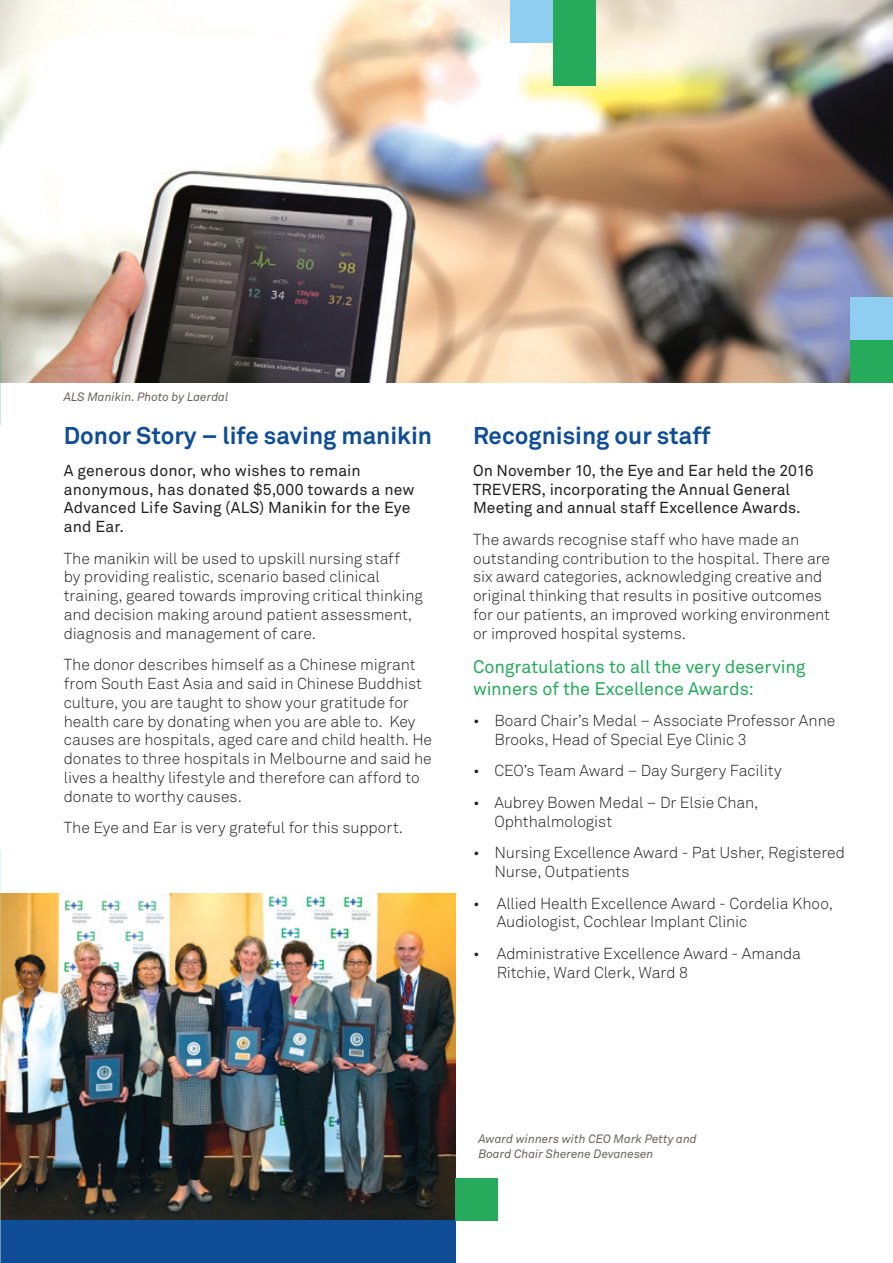
<style>
.page{position:relative;width:893px;height:1263px;background:#fff}
.page>*{position:absolute;margin:0;border:0;box-sizing:border-box;transform-origin:0 0}
.A_Heading_16_18{font:700 24px "Akkurat";color:#0f4d96}
.Body_10_5_12_5{font:18px/21.6px "Akkurat";letter-spacing:-.005em;color:#26ab5c}
.Body_10_5_12_5-2{font:300 15.75px/18.8px "Akkurat";letter-spacing:-.005em;color:#231f20}
.Body_10_5_12_5-3{font:15.75px/18.8px "Akkurat";letter-spacing:.005em;color:#231f20}
.t1{font:italic 12px/15px "Akkurat";color:#6c625f}
</style>
<div class="page">
<img style="left:0;top:0;width:893px;height:383px">
<img style="left:0;top:893px;width:455px;height:327px">
<div style="left:850px;top:340px;width:43px;height:43px;background:#26ab5c"></div>
<div style="left:850px;top:298px;width:43px;height:42px;background:#8fcef1"></div>
<div style="left:0;top:1220px;width:455px;height:43px;background:#0f4d96"></div>
<div style="left:553px;top:0;width:42px;height:85px;background:#26ab5c"></div>
<div style="left:510px;top:0;width:43px;height:43px;background:#8fcef1"></div>
<div style="left:455px;top:1178px;width:42px;height:42px;background:#26ab5c"></div>
<p class="t1" style="left:64px;top:389px;width:166px">ALS Manikin. Photo by Laerdal</p>
<p class="A_Heading_16_18" style="left:64px;top:421px;width:370px">Donor Story – life saving manikin</p>
<p class="Body_10_5_12_5-3" style="left:64px;top:461px;width:352px">A generous donor, who wishes to remain anonymous, has donated $5,000 towards a new Advanced Life Saving (ALS) Manikin for the Eye and Ear.</p>
<p class="Body_10_5_12_5-2" style="left:64px;top:549px;width:361px">The manikin will be used to upskill nursing staff<br>by providing realistic, scenario based clinical training, geared towards improving critical thinking and decision making around patient assessment, diagnosis and management of care.</p>
<p class="Body_10_5_12_5-2" style="left:64px;top:655px;width:370px">The donor describes himself as a Chinese migrant from South East Asia and said in Chinese Buddhist culture, you are taught to show your gratitude for health care by donating when you are able to. Key causes are hospitals, aged care and child health. He donates to three hospitals in Melbourne and said he lives a healthy lifestyle and therefore can afford to donate to worthy causes.</p>
<p class="Body_10_5_12_5-2" style="left:64px;top:818px;width:341px">The Eye and Ear is very grateful for this support.</p>
<p class="A_Heading_16_18" style="left:473px;top:421px;width:239px">Recognising our staff</p>
<p class="Body_10_5_12_5-3" style="left:473px;top:461px;width:342px">On November 10, the Eye and Ear held the 2016<br>TREVERS, incorporating the Annual General<br>Meeting and annual staff Excellence Awards.</p>
<p class="Body_10_5_12_5-2" style="left:473px;top:530px;width:358px">The awards recognise staff who have made an outstanding contribution to the hospital. There are six award categories, acknowledging creative and original thinking that results in positive outcomes for our patients, an improved working environment or improved hospital systems.</p>
<p class="Body_10_5_12_5" style="left:473px;top:656px;width:334px">Congratulations to all the very deserving winners of the Excellence Awards:</p>
<p class="Body_10_5_12_5-2" style="left:494px;top:711px;width:342px;text-indent:-21px">• Board Chair’s Medal – Associate Professor Anne<br>Brooks, Head of Special Eye Clinic 3</p>
<p class="Body_10_5_12_5-2" style="left:473px;top:761px;width:310px">• CEO’s Team Award – Day Surgery Facility</p>
<p class="Body_10_5_12_5-2" style="left:494px;top:793px;width:266px;text-indent:-21px">• Aubrey Bowen Medal – Dr Elsie Chan,<br>Ophthalmologist</p>
<p class="Body_10_5_12_5-2" style="left:494px;top:843px;width:352px;text-indent:-21px">• Nursing Excellence Award - Pat Usher, Registered<br>Nurse, Outpatients</p>
<p class="Body_10_5_12_5-2" style="left:497px;top:893px;width:338px;text-indent:-24px">• Allied Health Excellence Award - Cordelia Khoo,<br>Audiologist, Cochlear Implant Clinic</p>
<p class="Body_10_5_12_5-2" style="left:497px;top:943px;width:306px;text-indent:-24px">• Administrative Excellence Award - Amanda<br>Ritchie, Ward Clerk, Ward 8</p>
<p class="t1" style="left:478px;top:1131px;width:220px">Award winners with CEO Mark Petty and<br>Board Chair Sherene Devanesen</p>
</div>
